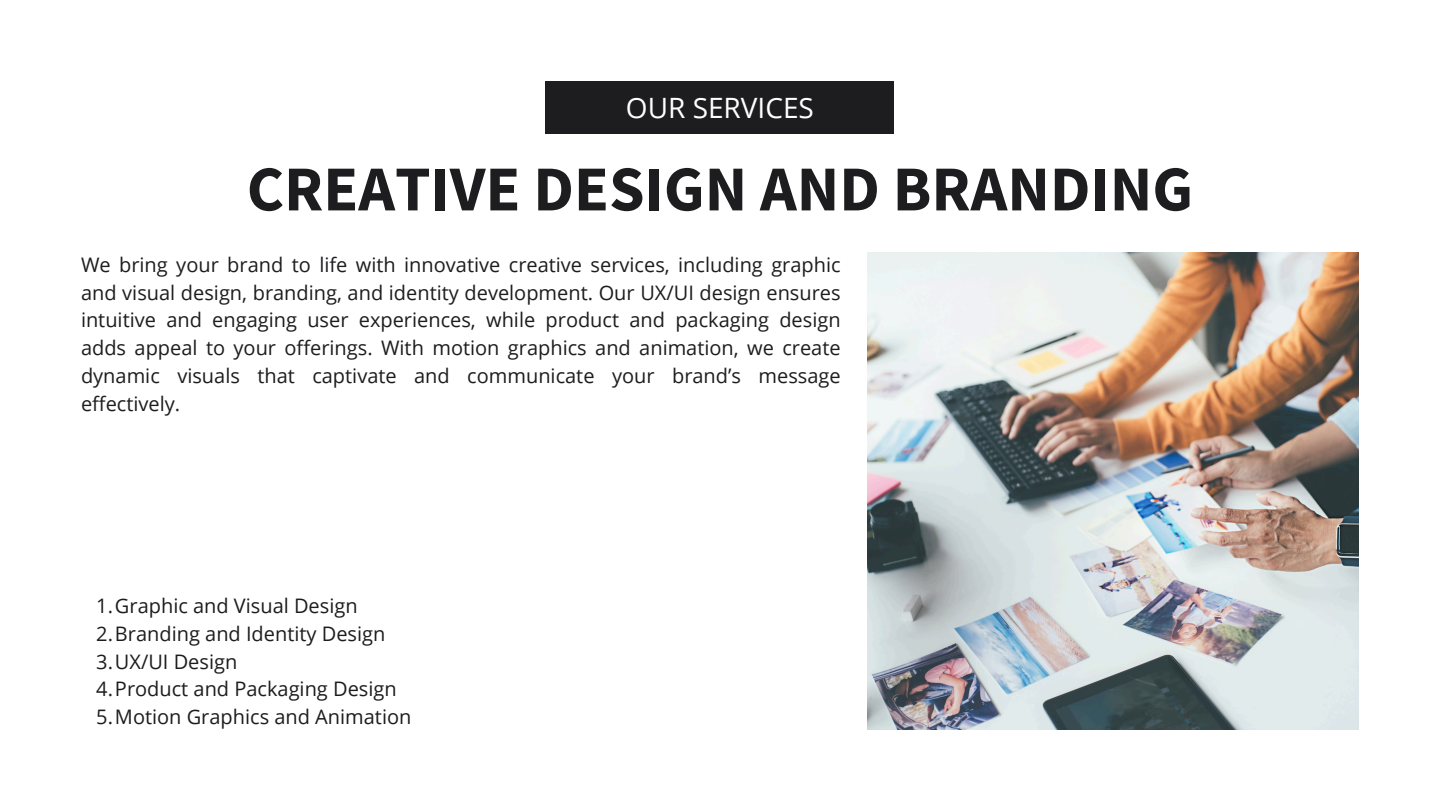
<style>
.page{position:relative;width:1440px;height:810px;background:#fff}
.page>*{position:absolute;margin:0;border:0;box-sizing:border-box;transform-origin:0 0}
.t1{font:700 64px "Source Sans Pro";color:#1d1d1f}
.t2{font:28px "Open Sans";color:#fff}
.t3{font:20px/27.8px "Open Sans";color:#1d1d1f;text-align:justify}
</style>
<div class="page">
<img style="left:868px;top:253px;width:491px;height:476px">
<div style="left:546px;top:81px;width:348px;height:52px;background:#1d1d1f"></div>
<h2 class="t2" style="left:626px;top:88px;width:190px">OUR SERVICES</h2>
<h1 class="t1" style="left:247px;top:147px;width:948px">CREATIVE DESIGN AND BRANDING</h1>
<p class="t3" style="left:81px;top:250px;width:761px">We bring your brand to life with innovative creative services, including graphic and visual design, branding, and identity development. Our UX/UI design ensures intuitive and engaging user experiences, while product and packaging design adds appeal to your offerings. With motion graphics and animation, we create dynamic visuals that captivate and communicate your brand’s message effectively.</p>
<p class="t3" style="left:96px;top:592px;width:263px">1.Graphic and Visual Design</p>
<p class="t3" style="left:96px;top:619px;width:291px">2.Branding and Identity Design</p>
<p class="t3" style="left:96px;top:647px;width:143px">3.UX/UI Design</p>
<p class="t3" style="left:96px;top:675px;width:302px">4.Product and Packaging Design</p>
<p class="t3" style="left:96px;top:703px;width:317px">5.Motion Graphics and Animation</p>
</div>
